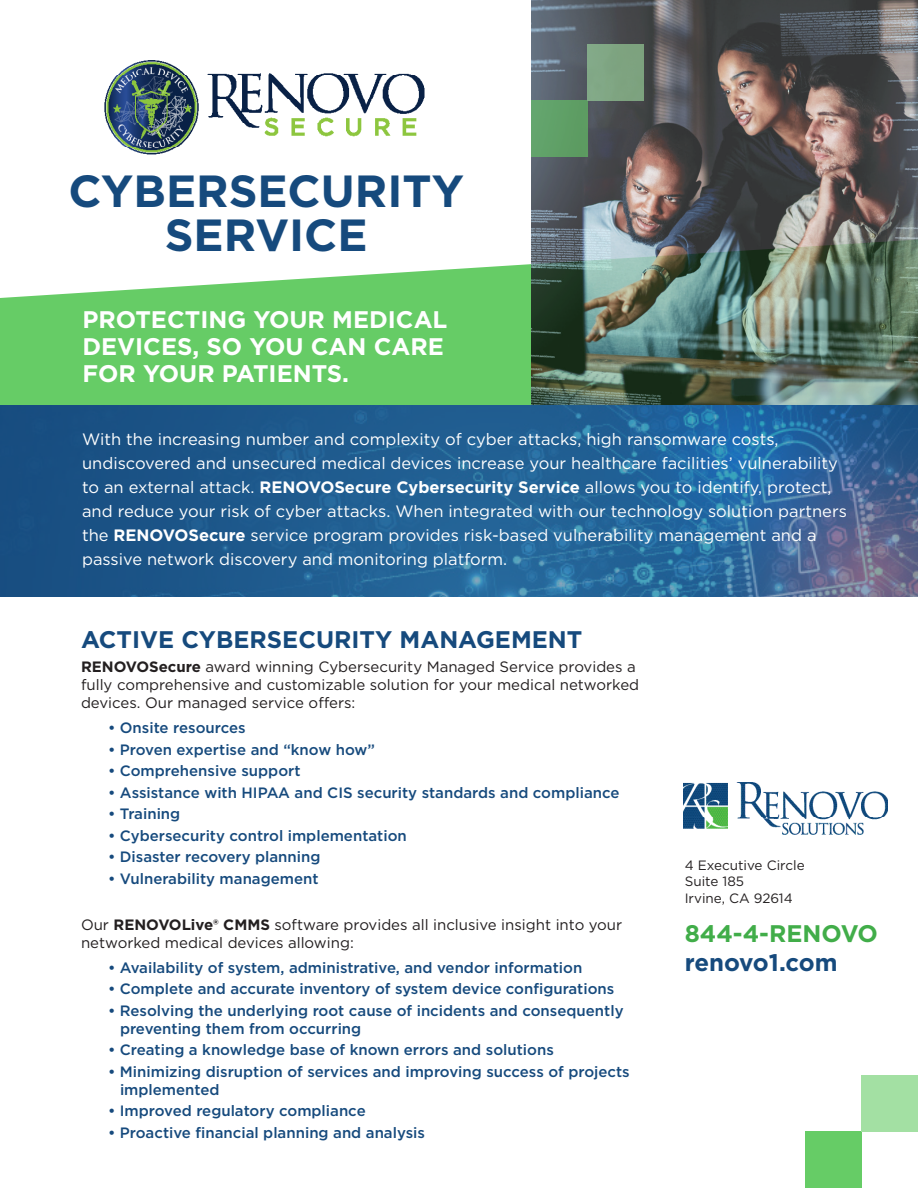
<style>
.page{position:relative;width:918px;height:1188px;background:#fff}
.page>*{position:absolute;margin:0;border:0;box-sizing:border-box;transform-origin:0 0}
.t1{font:700 45px "Gotham";color:#164a7d}
.t2{font:700 24px/27px "Gotham";color:#fff}
.t3{font:700 24px "Gotham";color:#164a7d}
.t4{font:700 24px "Gotham";color:#41ad49}
.t5{font:16.5px/24px "Gotham";color:#fff}
.t6{font:500 15px/18px "Gotham";color:#164a7d}
.t7{font:15px/18px "Gotham";color:#231f20}
.t8{font:13.5px "Gotham";color:#231f20}
.s1{font-weight:700}
</style>
<div class="page">
<img style="left:104px;top:60px;width:321px;height:95px">
<img style="left:0;top:405px;width:918px;height:191px">
<svg style="left:0;top:264px;width:531px;height:141px;background:#78d278"></svg>
<img style="left:531px;top:0;width:387px;height:405px">
<div style="left:531px;top:100px;width:57px;height:57px;background:#60a067"></div>
<div style="left:587px;top:44px;width:57px;height:56px;background:#7ea481"></div>
<img style="left:684px;top:783px;width:204px;height:51px">
<div style="left:806px;top:1132px;width:56px;height:56px;background:#6c6"></div>
<div style="left:862px;top:1076px;width:56px;height:56px;background:#a3e0a3"></div>
<p class="t1" style="left:69px;top:161px;width:397px">CYBERSECURITY</p>
<p class="t1" style="left:165px;top:205px;width:204px">SERVICE</p>
<p class="t2" style="left:82px;top:306px;width:367px">PROTECTING YOUR MEDICAL<br>DEVICES, SO YOU CAN CARE<br>FOR YOUR PATIENTS.</p>
<p class="t5" style="left:82px;top:427px;width:766px">With the increasing number and complexity of cyber attacks, high ransomware costs, undiscovered and unsecured medical devices increase your healthcare facilities’ vulnerability to an external attack. <span class="s1">RENOVOSecure Cybersecurity Service</span> allows you to identify, protect, and reduce your risk of cyber attacks. When integrated with our technology solution partners the <span class="s1">RENOVOSecure</span> service program provides risk-based vulnerability management and a passive network discovery and monitoring platform.</p>
<p class="t3" style="left:81px;top:623px;width:503px">ACTIVE CYBERSECURITY MANAGEMENT</p>
<p class="t7" style="left:81px;top:658px;width:560px"><span class="s1">RENOVOSecure</span> award winning Cybersecurity Managed Service provides a fully comprehensive and customizable solution for your medical networked devices. Our managed service offers:</p>
<p class="t6" style="left:108px;top:719px;width:139px">• Onsite resources</p>
<p class="t6" style="left:108px;top:740px;width:269px">• Proven expertise and “know how”</p>
<p class="t6" style="left:108px;top:762px;width:194px">• Comprehensive support</p>
<p class="t6" style="left:108px;top:783px;width:513px">• Assistance with HIPAA and CIS security standards and compliance</p>
<p class="t6" style="left:108px;top:805px;width:74px">• Training</p>
<p class="t6" style="left:108px;top:826px;width:300px">• Cybersecurity control implementation</p>
<p class="t6" style="left:108px;top:848px;width:214px">• Disaster recovery planning</p>
<p class="t6" style="left:108px;top:869px;width:212px">• Vulnerability management</p>
<p class="t7" style="left:81px;top:915px;width:543px">Our <span class="s1">RENOVOLive® CMMS</span> software provides all inclusive insight into your networked medical devices allowing:</p>
<p class="t6" style="left:108px;top:958px;width:476px">• Availability of system, administrative, and vendor information</p>
<p class="t6" style="left:108px;top:980px;width:508px">• Complete and accurate inventory of system device configurations</p>
<p class="t6" style="left:120px;top:1001px;width:505px;text-indent:-12px">• Resolving the underlying root cause of incidents and consequently preventing them from occurring</p>
<p class="t6" style="left:108px;top:1041px;width:447px">• Creating a knowledge base of known errors and solutions</p>
<p class="t6" style="left:120px;top:1062px;width:511px;text-indent:-12px">• Minimizing disruption of services and improving success of projects implemented</p>
<p class="t6" style="left:108px;top:1102px;width:259px">• Improved regulatory compliance</p>
<p class="t6" style="left:108px;top:1123px;width:319px">• Proactive financial planning and analysis</p>
<p class="t8" style="left:685px;top:857px;width:121px">4 Executive Circle</p>
<p class="t8" style="left:685px;top:873px;width:61px">Suite 185</p>
<p class="t8" style="left:685px;top:890px;width:110px">Irvine, CA 92614</p>
<p class="t4" style="left:685px;top:918px;width:195px">844-4-RENOVO</p>
<p class="t3" style="left:685px;top:947px;width:154px">renovo1.com</p>
</div>
